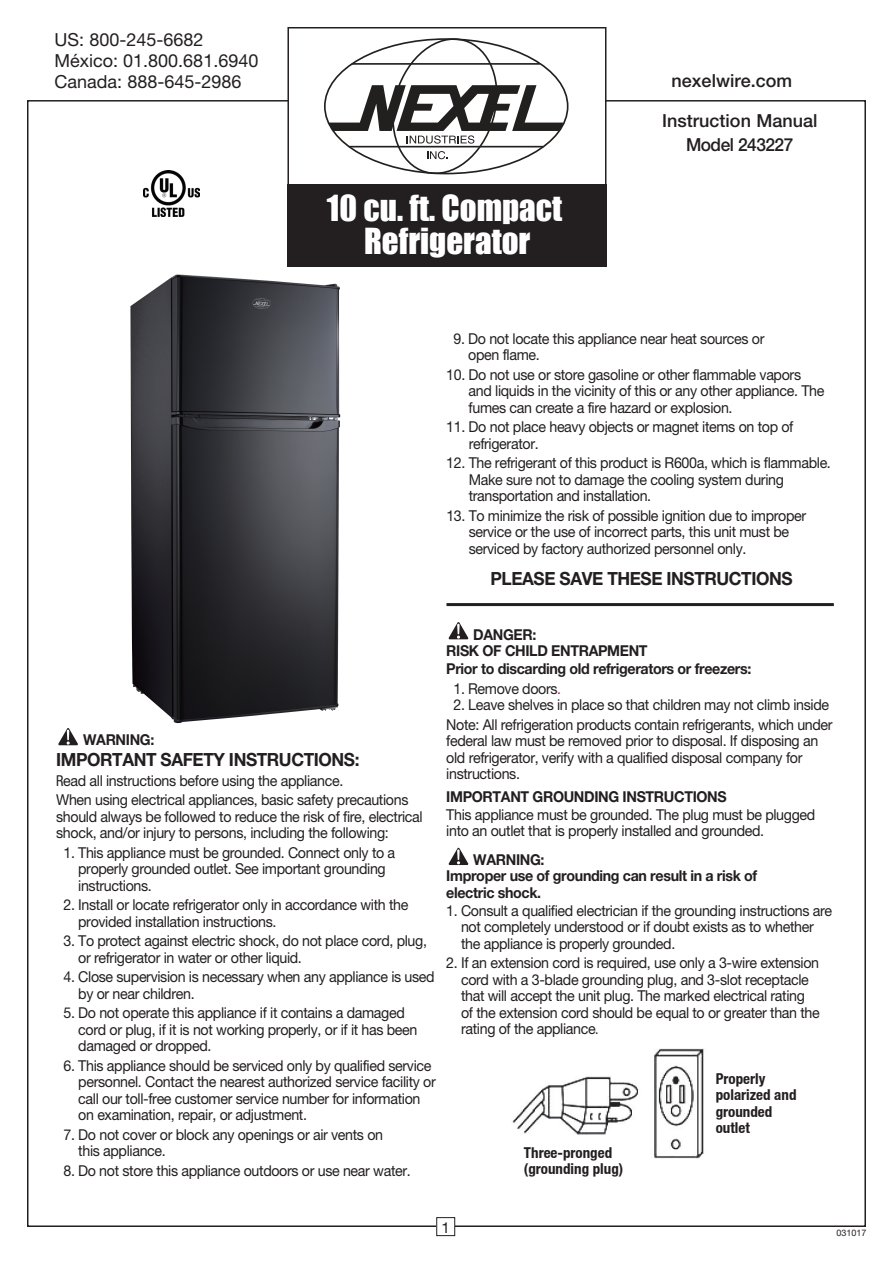
<style>
.page{position:relative;width:893px;height:1263px;background:#fff}
.page>*{position:absolute;margin:0;border:0;box-sizing:border-box;transform-origin:0 0}
.t1{font:33px/33px "Impact";color:#fff;text-align:center}
.t2{font:700 18.15px "Helvetica Neue LTW1 G";letter-spacing:-.025em;color:#231f20;scale:.95 1}
.t3{font:18px/21px "Helvetica Neue";color:#231f20}
.t4{font:500 18px "Helvetica Neue";color:#231f20}
.t5{font:500 18px "Helvetica Neue";letter-spacing:-.03em;color:#231f20;scale:.96 1}
.t6{font:15px/16.5px "Helvetica Neue";letter-spacing:-.025em;color:#231f20;scale:.95 1}
.t7{font:700 15px/16.5px "Helvetica Neue LTW1 G";letter-spacing:-.025em;color:#231f20;scale:.95 1}
.t8{font:700 condensed 15px/16.5px "Helvetica Neue";color:#231f20}
.t9{font:15px "Helvetica Neue";letter-spacing:-.025em;color:#231f20}
.t10{font:9px "Helvetica Neue";color:#231f20}
.s1{font-stretch:condensed}
.s2{color:#ed028c}
</style>
<div class="page">
<img style="left:59px;top:266px;width:363px;height:480px">
<img style="left:512px;top:1048px;width:193px;height:111px">
<div style="left:287px;top:27px;width:319px;height:162px;border:2px solid #231f20"></div>
<div style="left:287px;top:184px;width:320px;height:82px;background:#231f20"></div>
<div style="left:436px;top:1217px;width:19px;height:19px;border:1px solid #231f20"></div>
<hr style="left:446px;top:603px;width:388px;height:3px;background:#231f20">
<svg style="left:449px;top:848px;width:20px;height:17px"></svg>
<svg style="left:58px;top:728px;width:20px;height:17px"></svg>
<svg style="left:449px;top:622px;width:20px;height:17px"></svg>
<img style="left:143px;top:171px;width:57px;height:46px">
<svg style="left:328px;top:38px;width:236px;height:137px"></svg>
<p class="t3" style="left:54px;top:29px;width:205px">US: 800-245-6682<br>México: 01.800.681.6940<br>Canada: 888-645-2986</p>
<p class="t4" style="left:672px;top:69px;width:122px">nexelwire.com</p>
<p class="t4" style="left:662px;top:109px;width:157px">Instruction Manual</p>
<h1 class="t1" style="left:327px;top:190px;width:237px">10 cu. ft. Compact<br>Refrigerator</h1>
<p class="t5" style="left:686px;top:134px;width:113px">Model 243227</p>
<p class="t6" style="left:468px;top:330px;width:313px;text-indent:-15px">9. Do not locate this appliance near heat sources or open flame.</p>
<p class="t6" style="left:469px;top:366px;width:376px;text-indent:-22px">10. Do not use or store gasoline or other flammable vapors and liquids in the vicinity of this or any other appliance. The fumes can create a fire hazard or explosion.</p>
<p class="t6" style="left:469px;top:418px;width:343px;text-indent:-22px">11. Do not place heavy objects or magnet items on top of refrigerator.</p>
<p class="t6" style="left:469px;top:454px;width:383px;text-indent:-22px">12. The refrigerant of this product is R600a, which is flammable.<br>Make sure not to damage the cooling system during transportation and installation.</p>
<p class="t6" style="left:469px;top:507px;width:357px;text-indent:-22px">13. To minimize the risk of possible ignition due to improper service or the use of incorrect parts, this unit must be serviced by factory authorized personnel only.</p>
<p class="t2" style="left:491px;top:568px;width:319px">PLEASE SAVE THESE INSTRUCTIONS</p>
<p class="t7" style="left:83px;top:732px;width:76px">WARNING:</p>
<p class="t2" style="left:56px;top:749px;width:321px">IMPORTANT SAFETY INSTRUCTIONS:</p>
<p class="t6" style="left:56px;top:770px;width:372px;line-height:19.5px"><span class="s1">R</span>ead all instructions before using the appliance.<br>When using electrical appliances, basic safety precautions</p>
<p class="t6" style="left:56px;top:808px;width:387px">should always be followed to reduce the risk of fire, electrical shock, and/or injury to persons, including the following:</p>
<p class="t6" style="left:78px;top:844px;width:335px;text-indent:-15px">1. This appliance must be grounded. Connect only to a properly grounded outlet. See important grounding instructions.</p>
<p class="t6" style="left:78px;top:896px;width:349px;text-indent:-15px">2. Install or locate refrigerator only in accordance with the provided installation instructions.</p>
<p class="t6" style="left:78px;top:932px;width:369px;text-indent:-15px">3. To protect against electric shock, do not place cord, plug, or refrigerator in water or other liquid.</p>
<p class="t6" style="left:78px;top:968px;width:377px;text-indent:-15px">4. Close supervision is necessary when any appliance is used by or near children.</p>
<p class="t6" style="left:78px;top:1004px;width:359px;text-indent:-15px">5. Do not operate this appliance if it contains a damaged cord or plug, if it is not working properly, or if it has been damaged or dropped.</p>
<p class="t6" style="left:78px;top:1057px;width:378px;text-indent:-15px">6. This appliance should be serviced only by qualified service personnel. Contact the nearest authorized service facility or call our toll-free customer service number for information on examination, repair, or adjustment.</p>
<p class="t6" style="left:78px;top:1126px;width:322px;text-indent:-15px">7. Do not cover or block any openings or air vents on this appliance.</p>
<p class="t6" style="left:64px;top:1162px;width:367px">8. Do not store this appliance outdoors or use near water.</p>
<p class="t7" style="left:446px;top:626px;width:213px;text-indent:27px">DANGER:<br>RISK OF CHILD ENTRAPMENT</p>
<p class="t7" style="left:446px;top:661px;width:323px">Prior to discarding old refrigerators or freezers:</p>
<p class="t6" style="left:453px;top:680px;width:115px">1. Remove doors<span class="s2">.</span></p>
<p class="t6" style="left:446px;top:695px;width:408px;line-height:19.5px;text-align:center">2. Leave shelves in place so that children may not climb inside<br>Note: All refrigeration products contain refrigerants, which under</p>
<p class="t6" style="left:446px;top:732px;width:393px">federal law must be removed prior to disposal. If disposing an old refrigerator, verify with a qualified disposal company for instructions.</p>
<p class="t7" style="left:446px;top:788px;width:297px">IMPORTANT GROUNDING INSTRUCTIONS</p>
<p class="t6" style="left:446px;top:806px;width:390px">This appliance must be grounded. The plug must be plugged into an outlet that is properly installed and grounded.</p>
<p class="t7" style="left:446px;top:851px;width:329px;text-indent:27px">WARNING:<br>Improper use of grounding can result in a risk of electric shock.</p>
<p class="t6" style="left:461px;top:902px;width:392px;text-indent:-15px">1. Consult a qualified electrician if the grounding instructions are not completely understood or if doubt exists as to whether the appliance is properly grounded.</p>
<p class="t6" style="left:461px;top:954px;width:379px;text-indent:-15px">2. If an extension cord is required, use only a 3-wire extension cord with a 3-blade grounding plug, and 3-slot receptacle that will accept the unit plug. The marked electrical rating of the extension cord should be equal to or greater than the rating of the appliance<span class="s1">.</span></p>
<p class="t8" style="left:524px;top:1144px;width:101px">Three-pronged (grounding plug)</p>
<p class="t8" style="left:716px;top:1070px;width:82px">Properly polarized and grounded outlet</p>
<p class="t9" style="left:442px;top:1218px;width:10px">1</p>
<p class="t10" style="left:837px;top:1227px;width:32px">031017</p>
</div>
